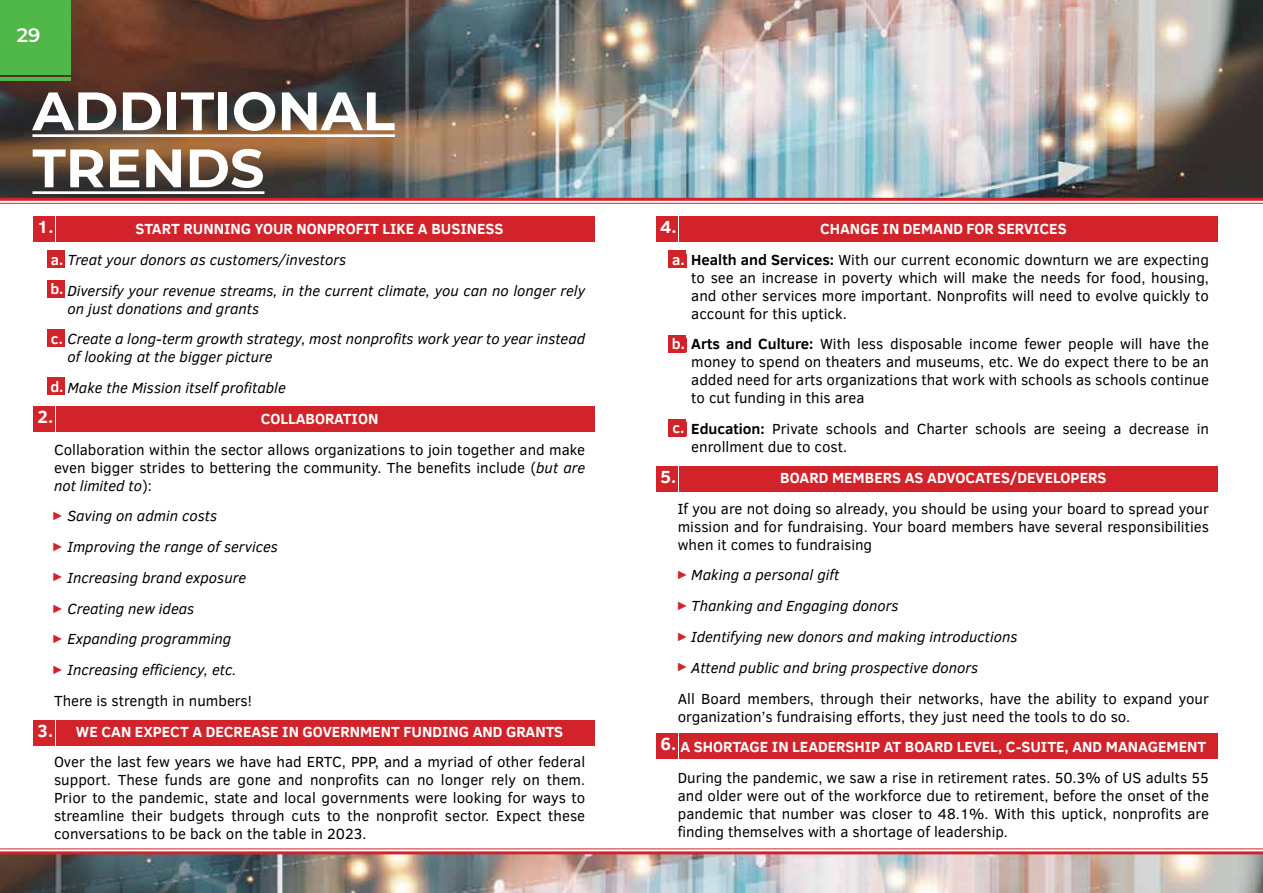
<style>
.page{position:relative;width:1263px;height:893px;background:#fff}
.page>*{position:absolute;margin:0;border:0;box-sizing:border-box;transform-origin:0 0}
.t1{font:700 54px/57px "Montserrat";color:#fff}
.t2{font:600 19.5px "Montserrat";color:#fff}
.t3{font:700 18px "Clear Sans";color:#fff}
.t4{font:15px/18px "Clear Sans";color:#000;text-align:justify}
.t5{font:italic 15px/30.8px "Clear Sans";color:#000}
.t6{font:700 15px "Clear Sans";color:#fff}
.t7{font:12px "Arial";color:#d2232a}
.s1{font-weight:700;font-style:normal;color:#fff}
.s2{font-style:italic}
.s3{font-weight:700;color:#fff}
.s4{font-weight:700}
</style>
<div class="page">
<hr style="left:1262px;top:197px;width:1px;height:113px;background:#d2232a">
<svg style="left:284px;top:849px;width:979px;height:1px"></svg>
<img style="left:0;top:0;width:1263px;height:197px">
<img style="left:0;top:854px;width:1263px;height:39px">
<div style="left:56px;top:216px;width:539px;height:25px;background:#d2232a"></div>
<div style="left:56px;top:406px;width:539px;height:26px;background:#d2232a"></div>
<div style="left:56px;top:720px;width:539px;height:25px;background:#d2232a"></div>
<div style="left:679px;top:733px;width:539px;height:26px;background:#d2232a"></div>
<div style="left:679px;top:466px;width:539px;height:25px;background:#d2232a"></div>
<div style="left:679px;top:216px;width:539px;height:25px;background:#d2232a"></div>
<hr style="left:0;top:198px;width:1263px;height:3px;background:#d2232a">
<hr style="left:0;top:203px;width:1263px;height:1px;background:#d2232a">
<hr style="left:0;top:848px;width:1263px;height:1px;background:#d2232a">
<hr style="left:0;top:851px;width:1263px;height:3px;background:#d2232a">
<div style="left:0;top:0;width:71px;height:75px;background:#50b848"></div>
<hr style="left:0;top:77px;width:71px;height:4px;background:#50b848">
<hr style="left:32px;top:134px;width:363px;height:3px;background:#fff">
<hr style="left:32px;top:191px;width:232px;height:3px;background:#fff">
<div style="left:33px;top:216px;width:22px;height:25px;background:#d2232a"></div>
<div style="left:656px;top:216px;width:22px;height:25px;background:#d2232a"></div>
<div style="left:656px;top:466px;width:22px;height:25px;background:#d2232a"></div>
<div style="left:656px;top:733px;width:22px;height:26px;background:#d2232a"></div>
<div style="left:33px;top:406px;width:22px;height:26px;background:#d2232a"></div>
<div style="left:33px;top:720px;width:22px;height:25px;background:#d2232a"></div>
<div style="left:47px;top:251px;width:18px;height:17px;background:#d2232a"></div>
<div style="left:668px;top:251px;width:18px;height:17px;background:#d2232a"></div>
<div style="left:670px;top:254px;width:17px;height:14px;background:#d2232a"></div>
<div style="left:668px;top:335px;width:18px;height:17px;background:#d2232a"></div>
<div style="left:670px;top:338px;width:17px;height:14px;background:#d2232a"></div>
<div style="left:668px;top:419px;width:18px;height:17px;background:#d2232a"></div>
<div style="left:670px;top:422px;width:17px;height:14px;background:#d2232a"></div>
<div style="left:47px;top:280px;width:18px;height:17px;background:#d2232a"></div>
<div style="left:47px;top:329px;width:18px;height:18px;background:#d2232a"></div>
<div style="left:47px;top:377px;width:18px;height:18px;background:#d2232a"></div>
<h2 class="t2" style="left:17px;top:21px;width:25px">29</h2>
<h1 class="t1" style="left:32px;top:80px;width:364px">ADDITIONAL<br>TRENDS</h1>
<p class="t5" style="left:50px;top:213px;width:536px;text-indent:85px"><span class="s1">START RUNNING YOUR NONPROFIT LIKE A BUSINESS<br>a.</span> Treat your donors as customers/investors<br><span class="s1">b.</span> Diversify your revenue streams, in the current climate, you can no longer rely</p>
<p class="t5" style="left:51px;top:293px;width:536px;text-indent:17px">on just donations and grants<br><span class="s1">c.</span> Create a long-term growth strategy, most nonprofits work year to year instead</p>
<p class="t5" style="left:67px;top:341px;width:206px">of looking at the bigger picture</p>
<p class="t5" style="left:50px;top:372px;width:237px"><span class="s1">d.</span> Make the Mission itself profitable</p>
<p class="t6" style="left:261px;top:408px;width:119px">COLLABORATION</p>
<p class="t4" style="left:54px;top:440px;width:533px">Collaboration within the sector allows organizations to join together and make even bigger strides to bettering the community. The benefits include (<span class="s2">but are not limited to</span>):</p>
<p class="t5" style="left:67px;top:500px;width:212px">Saving on admin costs<br>Improving the range of services<br>Increasing brand exposure<br>Creating new ideas<br>Expanding programming<br>Increasing efficiency, etc.</p>
<p class="t4" style="left:54px;top:692px;width:199px">There is strength in numbers!</p>
<p class="t6" style="left:76px;top:720px;width:489px">WE CAN EXPECT A DECREASE IN GOVERNMENT FUNDING AND GRANTS</p>
<p class="t4" style="left:54px;top:753px;width:533px">Over the last few years we have had ERTC, PPP, and a myriad of other federal support. These funds are gone and nonprofits can no longer rely on them.<br>Prior to the pandemic, state and local governments were looking for ways to streamline their budgets through cuts to the nonprofit sector. Expect these conversations to be back on the table in 2023.</p>
<p class="t3" style="left:37px;top:214px;width:18px">1.</p>
<p class="t3" style="left:660px;top:214px;width:18px">4.</p>
<p class="t4" style="left:672px;top:213px;width:538px;line-height:30.8px;text-align:center"><span class="s3">CHANGE IN DEMAND FOR SERVICES<br>a.</span> <span class="s4">Health and Services:</span> With our current economic downturn we are expecting</p>
<p class="t4" style="left:691px;top:268px;width:519px">to see an increase in poverty which will make the needs for food, housing, and other services more important. Nonprofits will need to evolve quickly to account for this uptick.</p>
<p class="t4" style="left:691px;top:335px;width:519px;text-indent:-19px"><span class="s3">b.</span> <span class="s4">Arts and Culture:</span> With less disposable income fewer people will have the money to spend on theaters and museums, etc. We do expect there to be an added need for arts organizations that work with schools as schools continue to cut funding in this area</p>
<p class="t4" style="left:691px;top:420px;width:519px"><span class="s4">Education:</span> Private schools and Charter schools are seeing a decrease in enrollment due to cost.</p>
<p class="t6" style="left:780px;top:467px;width:328px">BOARD MEMBERS AS ADVOCATES/DEVELOPERS</p>
<p class="t4" style="left:678px;top:499px;width:533px">If you are not doing so already, you should be using your board to spread your mission and for fundraising. Your board members have several responsibilities when it comes to fundraising</p>
<p class="t5" style="left:691px;top:560px;width:328px">Making a personal gift<br>Thanking and Engaging donors<br>Identifying new donors and making introductions Attend public and bring prospective donors</p>
<p class="t4" style="left:678px;top:689px;width:533px">All Board members, through their networks, have the ability to expand your organization’s fundraising efforts, they just need the tools to do so.</p>
<p class="t6" style="left:680px;top:736px;width:527px">A SHORTAGE IN LEADERSHIP AT BOARD LEVEL, C-SUITE, AND MANAGEMENT</p>
<p class="t4" style="left:678px;top:769px;width:533px">During the pandemic, we saw a rise in retirement rates. 50.3% of US adults 55 and older were out of the workforce due to retirement, before the onset of the pandemic that number was closer to 48.1%. With this uptick, nonprofits are finding themselves with a shortage of leadership.</p>
<p class="t3" style="left:38px;top:404px;width:17px">2.</p>
<p class="t6" style="left:672px;top:417px;width:14px">c.</p>
<p class="t3" style="left:660px;top:464px;width:17px">5.</p>
<p class="t7" style="left:52px;top:508px;width:13px">►</p>
<p class="t7" style="left:52px;top:539px;width:13px">►</p>
<p class="t7" style="left:676px;top:567px;width:13px">►</p>
<p class="t7" style="left:676px;top:597px;width:13px">►</p>
<p class="t7" style="left:676px;top:628px;width:13px">►</p>
<p class="t7" style="left:676px;top:659px;width:13px">►</p>
<p class="t7" style="left:52px;top:569px;width:13px">►</p>
<p class="t7" style="left:52px;top:600px;width:13px">►</p>
<p class="t7" style="left:52px;top:631px;width:13px">►</p>
<p class="t7" style="left:52px;top:661px;width:13px">►</p>
<p class="t3" style="left:38px;top:718px;width:17px">3.</p>
<p class="t3" style="left:660px;top:731px;width:17px">6.</p>
</div>
